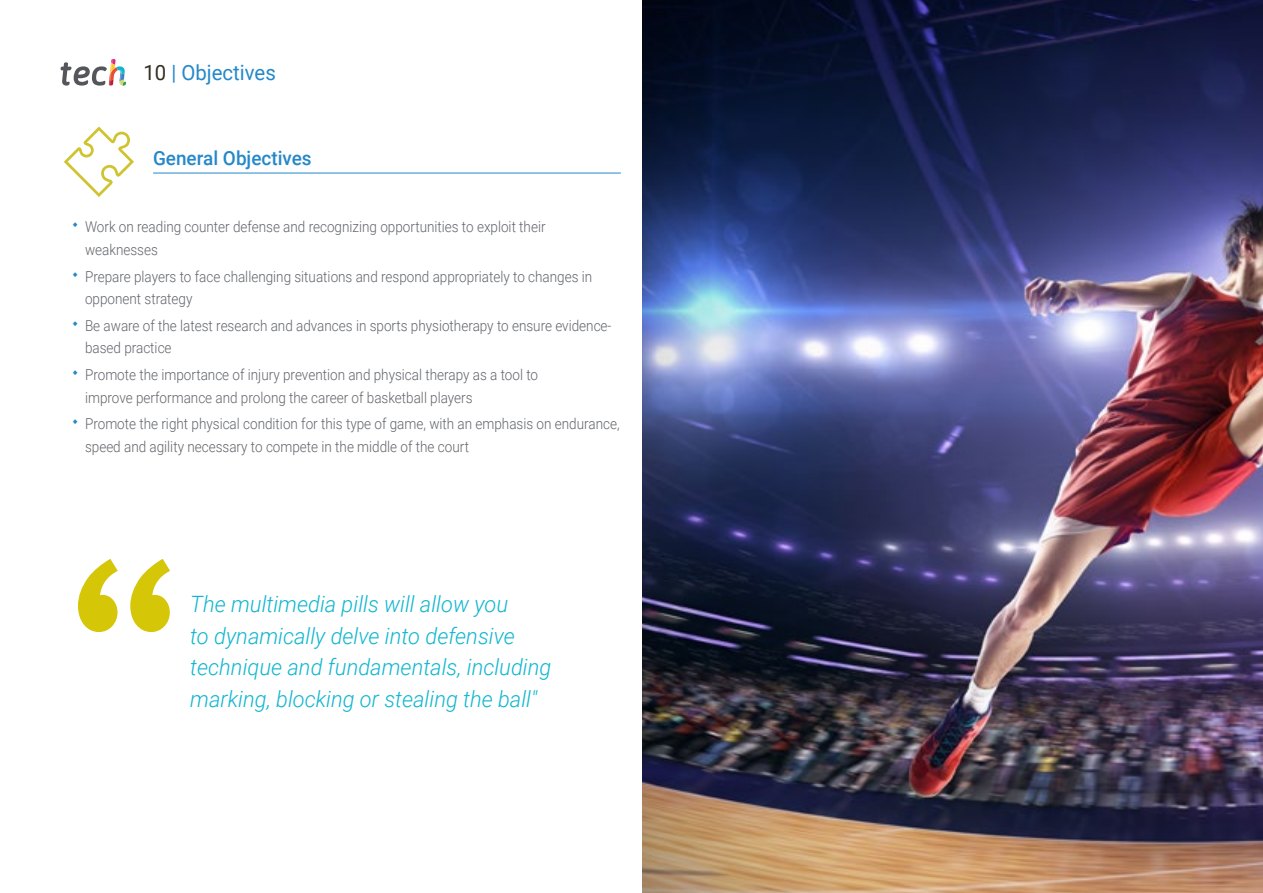
<style>
.page{position:relative;width:1263px;height:893px;background:#fff}
.page>*{position:absolute;margin:0;border:0;box-sizing:border-box;transform-origin:0 0}
.t1{font:italic 300 22.5px/31.5px "Roboto";color:#0fb6cf}
.t2{font:21px "Roboto";color:#2488c9}
.t3{font:500 19.5px "Roboto";color:#2488c9}
.t4{font:300 15px/22.5px "Roboto";color:#61646a;scale:.9 1}
.s1{color:#312e20}
</style>
<div class="page">
<svg style="left:61px;top:59px;width:65px;height:27px"></svg>
<img style="left:642px;top:0;width:621px;height:893px">
<hr style="left:153px;top:173px;width:468px;height:1px;background:#2488c9">
<svg style="left:64px;top:126px;width:70px;height:71px"></svg>
<svg style="left:78px;top:559px;width:92px;height:73px"></svg>
<h2 class="t2" style="left:144px;top:57px;width:134px"><span class="s1">10</span> | Objectives</h2>
<h3 class="t3" style="left:153px;top:144px;width:160px">General Objectives</h3>
<p class="t4" style="left:85px;top:215px;width:513px">Work on reading counter defense and recognizing opportunities to exploit their weaknesses</p>
<p class="t4" style="left:85px;top:264px;width:565px">Prepare players to face challenging situations and respond appropriately to changes in opponent strategy</p>
<p class="t4" style="left:85px;top:314px;width:586px">Be aware of the latest research and advances in sports physiotherapy to ensure evidence&shy;based practice</p>
<p class="t4" style="left:85px;top:363px;width:505px">Promote the importance of injury prevention and physical therapy as a tool to improve performance and prolong the career of basketball players</p>
<p class="t4" style="left:85px;top:412px;width:595px">Promote the right physical condition for this type of game, with an emphasis on endurance, speed and agility necessary to compete in the middle of the court</p>
<h1 class="t1" style="left:190px;top:588px;width:362px">The multimedia pills will allow you<br>to dynamically delve into defensive technique and fundamentals, including marking, blocking or stealing the ball"</h1>
</div>
